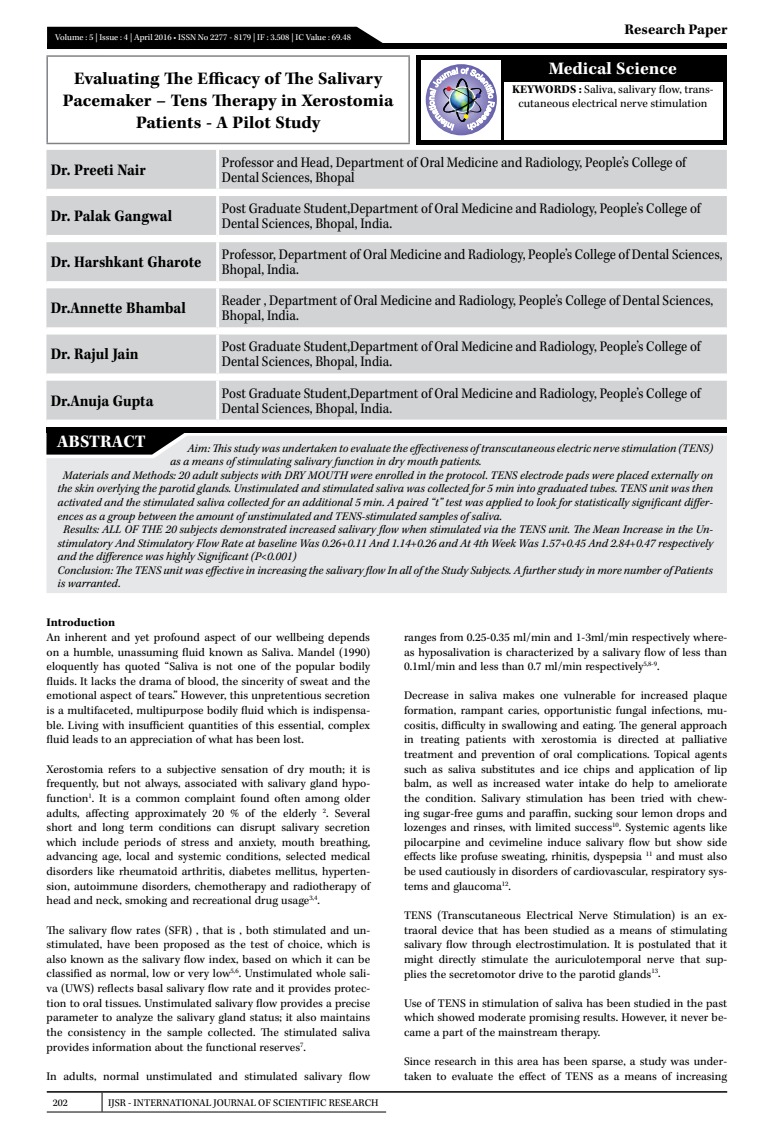
<style>
.page{position:relative;width:774px;height:1136px;background:#fff}
.page>*{position:absolute;margin:0;border:0;box-sizing:border-box;transform-origin:0 0}
.t1{font:700 18px/21.6px "Kepler Std";color:#000;text-align:center}
.t2{font:700 18px "Kepler Std";color:#fff}
.t3{font:700 16.5px "Kepler Std";color:#000;scale:.9 1}
.t4{font:15px/15px "Kepler Std";color:#000;scale:.9 1}
.t5{font:700 15px "Kepler Std";color:#000}
.t6{font:12px/14.7px "Kepler Std";color:#000;text-align:justify}
.t7{font:italic 12px "Kepler Std";color:#000}
.t8{font:700 12px "Kepler Std";color:#000}
.t9{font:10.5px "Kepler Std";color:#000}
.t10{font:9px "Kepler Std";color:#fff}
.s1{font-weight:700}
</style>
<div class="page">
<hr style="left:47px;top:1090px;width:680px;height:2px;background:#000">
<svg style="left:102px;top:1092px;width:1px;height:19px"></svg>
<hr style="left:47px;top:1111px;width:55px;height:1px;background:#000">
<hr style="left:102px;top:1111px;width:284px;height:1px;background:#000">
<div style="left:47px;top:43px;width:680px;height:6px;background:#000"></div>
<div style="left:47px;top:27px;width:336px;height:16px;background:#000"></div>
<div style="left:416px;top:55px;width:311px;height:90px;background:#000"></div>
<div style="left:421px;top:60px;width:80px;height:79px;background:#fff"></div>
<svg style="left:426px;top:64px;width:71px;height:71px"></svg>
<img style="left:429px;top:68px;width:65px;height:62px">
<div style="left:504px;top:82px;width:219px;height:57px;background:#fff"></div>
<div style="left:46px;top:150px;width:681px;height:39px;background:#d1d3d4"></div>
<hr style="left:216px;top:150px;width:3px;height:39px;background:#fff">
<div style="left:46px;top:242px;width:681px;height:39px;background:#d1d3d4"></div>
<hr style="left:216px;top:242px;width:3px;height:39px;background:#fff">
<div style="left:46px;top:196px;width:681px;height:39px;background:#d1d3d4"></div>
<hr style="left:216px;top:196px;width:3px;height:39px;background:#fff">
<svg style="left:46px;top:288px;width:681px;height:131px;background:#d6d8d8"></svg>
<hr style="left:216px;top:380px;width:3px;height:39px;background:#fff">
<hr style="left:46px;top:55px;width:364px;height:2px;background:#808285">
<hr style="left:46px;top:57px;width:2px;height:86px;background:#808285">
<hr style="left:408px;top:57px;width:2px;height:86px;background:#808285">
<hr style="left:46px;top:143px;width:364px;height:1px;background:#808285">
<svg style="left:46px;top:432px;width:139px;height:3px"></svg>
<div style="left:46px;top:435px;width:681px;height:158px;background:#e6e7e8"></div>
<div style="left:46px;top:427px;width:681px;height:5px;background:#000"></div>
<p class="t10" style="left:55px;top:32px;width:297px">Volume : 5 | Issue : 4 | April 2016 • ISSN No 2277 - 8179 | IF : 3.508 | IC Value : 69.48</p>
<h1 class="t1" style="left:63px;top:69px;width:332px">Evaluating The Efficacy of The Salivary<br>Pacemaker – Tens Therapy in Xerostomia<br>Patients - A Pilot Study</h1>
<p class="t5" style="left:625px;top:21px;width:104px">Research Paper</p>
<h1 class="t2" style="left:549px;top:59px;width:130px">Medical Science</h1>
<p class="t6" style="left:512px;top:83px;width:203px;line-height:13.5px;text-align:center"><span class="s1">KEYWORDS :</span> Saliva, salivary flow, trans&shy;cutaneous electrical nerve stimulation</p>
<h2 class="t3" style="left:51px;top:160px;width:107px">Dr. Preeti Nair</h2>
<p class="t4" style="left:222px;top:155px;width:517px">Professor and Head, Department of Oral Medicine and Radiology, People’s College of<br>Dental Sciences, Bhopal</p>
<h2 class="t3" style="left:51px;top:206px;width:136px">Dr. Palak Gangwal</h2>
<p class="t4" style="left:222px;top:201px;width:533px">Post Graduate Student,Department of Oral Medicine and Radiology, People’s College of<br>Dental Sciences, Bhopal, India.</p>
<h2 class="t3" style="left:51px;top:252px;width:169px">Dr. Harshkant Gharote</h2>
<p class="t4" style="left:222px;top:247px;width:558px">Professor, Department of Oral Medicine and Radiology, People’s College of Dental Sciences,<br>Bhopal, India.</p>
<h2 class="t3" style="left:51px;top:299px;width:152px">Dr.Annette Bhambal</h2>
<p class="t4" style="left:222px;top:293px;width:547px">Reader , Department of Oral Medicine and Radiology, People’s College of Dental Sciences,<br>Bhopal, India.</p>
<h2 class="t3" style="left:51px;top:345px;width:99px">Dr. Rajul Jain</h2>
<p class="t4" style="left:222px;top:340px;width:533px">Post Graduate Student,Department of Oral Medicine and Radiology, People’s College of<br>Dental Sciences, Bhopal, India.</p>
<h2 class="t3" style="left:51px;top:391px;width:116px">Dr.Anuja Gupta</h2>
<p class="t4" style="left:222px;top:386px;width:533px">Post Graduate Student,Department of Oral Medicine and Radiology, People’s College of<br>Dental Sciences, Bhopal, India.</p>
<h1 class="t2" style="left:57px;top:430px;width:90px">ABSTRACT</h1>
<p class="t7" style="left:187px;top:441px;width:527px">Aim: This study was undertaken to evaluate the effectiveness of transcutaneous electric nerve stimulation (TENS)</p>
<p class="t7" style="left:170px;top:455px;width:313px">as a means of stimulating salivary function in dry mouth patients.</p>
<p class="t7" style="left:63px;top:468px;width:652px">Materials and Methods: 20 adult subjects with DRY MOUTH were enrolled in the protocol. TENS electrode pads were placed externally on</p>
<p class="t7" style="left:57px;top:482px;width:657px">the skin overlying the parotid glands. Unstimulated and stimulated saliva was collected for 5 min into graduated tubes. TENS unit was then</p>
<p class="t7" style="left:57px;top:495px;width:657px">activated and the stimulated saliva collected for an additional 5 min. A paired “t” test was applied to look for statistically significant differ-</p>
<p class="t7" style="left:57px;top:509px;width:446px">ences as a group between the amount of unstimulated and TENS-stimulated samples of saliva.</p>
<p class="t7" style="left:63px;top:522px;width:651px">Results: ALL OF THE 20 subjects demonstrated increased salivary flow when stimulated via the TENS unit. The Mean Increase in the Un-</p>
<p class="t7" style="left:57px;top:536px;width:657px">stimulatory And Stimulatory Flow Rate at baseline Was 0.26+0.11 And 1.14+0.26 and At 4th Week Was 1.57+0.45 And 2.84+0.47 respectively</p>
<p class="t7" style="left:57px;top:549px;width:240px">and the difference was highly Significant (P&lt;0.001)</p>
<p class="t7" style="left:57px;top:563px;width:657px">Conclusion: The TENS unit was effective in increasing the salivary flow In all of the Study Subjects. A further study in more number of Patients</p>
<p class="t7" style="left:57px;top:576px;width:65px">is warranted.</p>
<p class="t8" style="left:47px;top:615px;width:70px">Introduction</p>
<p class="t6" style="left:47px;top:630px;width:325px">An inherent and yet profound aspect of our wellbeing depends on a humble, unassuming fluid known as Saliva. Mandel (1990) eloquently has quoted “Saliva is not one of the popular bodily fluids. It lacks the drama of blood, the sincerity of sweat and the emotional aspect of tears.” However, this unpretentious secretion is a multifaceted, multipurpose bodily fluid which is indispensa&shy;ble. Living with insufficient quantities of this essential, complex fluid leads to an appreciation of what has been lost.</p>
<p class="t6" style="left:47px;top:762px;width:325px">Xerostomia refers to a subjective sensation of dry mouth; it is frequently, but not always, associated with salivary gland hypo&shy;function<sup>1</sup>. It is a common complaint found often among older adults, affecting approximately 20 % of the elderly <sup>2</sup>. Several short and long term conditions can disrupt salivary secretion which include periods of stress and anxiety, mouth breathing, advancing age, local and systemic conditions, selected medical disorders like rheumatoid arthritis, diabetes mellitus, hyperten&shy;sion, autoimmune disorders, chemotherapy and radiotherapy of head and neck, smoking and recreational drug usage<sup>3,4</sup>.</p>
<p class="t6" style="left:47px;top:922px;width:325px">The salivary flow rates (SFR) , that is , both stimulated and un&shy;stimulated, have been proposed as the test of choice, which is also known as the salivary flow index, based on which it can be classified as normal, low or very low<sup>5,6</sup>. Unstimulated whole sali&shy;va (UWS) reflects basal salivary flow rate and it provides protec&shy;tion to oral tissues. Unstimulated salivary flow provides a precise parameter to analyze the salivary gland status; it also maintains the consistency in the sample collected. The stimulated saliva provides information about the functional reserves<sup>7</sup>.</p>
<p class="t6" style="left:47px;top:1069px;width:325px">In adults, normal unstimulated and stimulated salivary flow</p>
<p class="t6" style="left:404px;top:630px;width:325px">ranges from 0.25-0.35 ml/min and 1-3ml/min respectively where&shy;as hyposalivation is characterized by a salivary flow of less than 0.1ml/min and less than 0.7 ml/min respectively<sup>5,8-9</sup>.</p>
<p class="t6" style="left:404px;top:688px;width:325px">Decrease in saliva makes one vulnerable for increased plaque formation, rampant caries, opportunistic fungal infections, mu&shy;cositis, difficulty in swallowing and eating. The general approach in treating patients with xerostomia is directed at palliative treatment and prevention of oral complications. Topical agents such as saliva substitutes and ice chips and application of lip balm, as well as increased water intake do help to ameliorate the condition. Salivary stimulation has been tried with chew&shy;ing sugar-free gums and paraffin, sucking sour lemon drops and lozenges and rinses, with limited success<sup>10</sup>. Systemic agents like pilocarpine and cevimeline induce salivary flow but show side effects like profuse sweating, rhinitis, dyspepsia <sup>11</sup> and must also be used cautiously in disorders of cardiovascular, respiratory sys&shy;tems and glaucoma<sup>12</sup>.</p>
<p class="t6" style="left:404px;top:908px;width:325px">TENS (Transcutaneous Electrical Nerve Stimulation) is an ex&shy;traoral device that has been studied as a means of stimulating salivary flow through electrostimulation. It is postulated that it might directly stimulate the auriculotemporal nerve that sup&shy;plies the secretomotor drive to the parotid glands<sup>13</sup>.</p>
<p class="t6" style="left:404px;top:996px;width:325px">Use of TENS in stimulation of saliva has been studied in the past which showed moderate promising results. However, it never be&shy;came a part of the mainstream therapy.</p>
<p class="t6" style="left:404px;top:1054px;width:325px">Since research in this area has been sparse, a study was under&shy;taken to evaluate the effect of TENS as a means of increasing</p>
<p class="t9" style="left:53px;top:1096px;width:17px">202</p>
<p class="t9" style="left:108px;top:1096px;width:272px">IJSR - INTERNATIONAL JOURNAL OF SCIENTIFIC RESEARCH</p>
</div>
